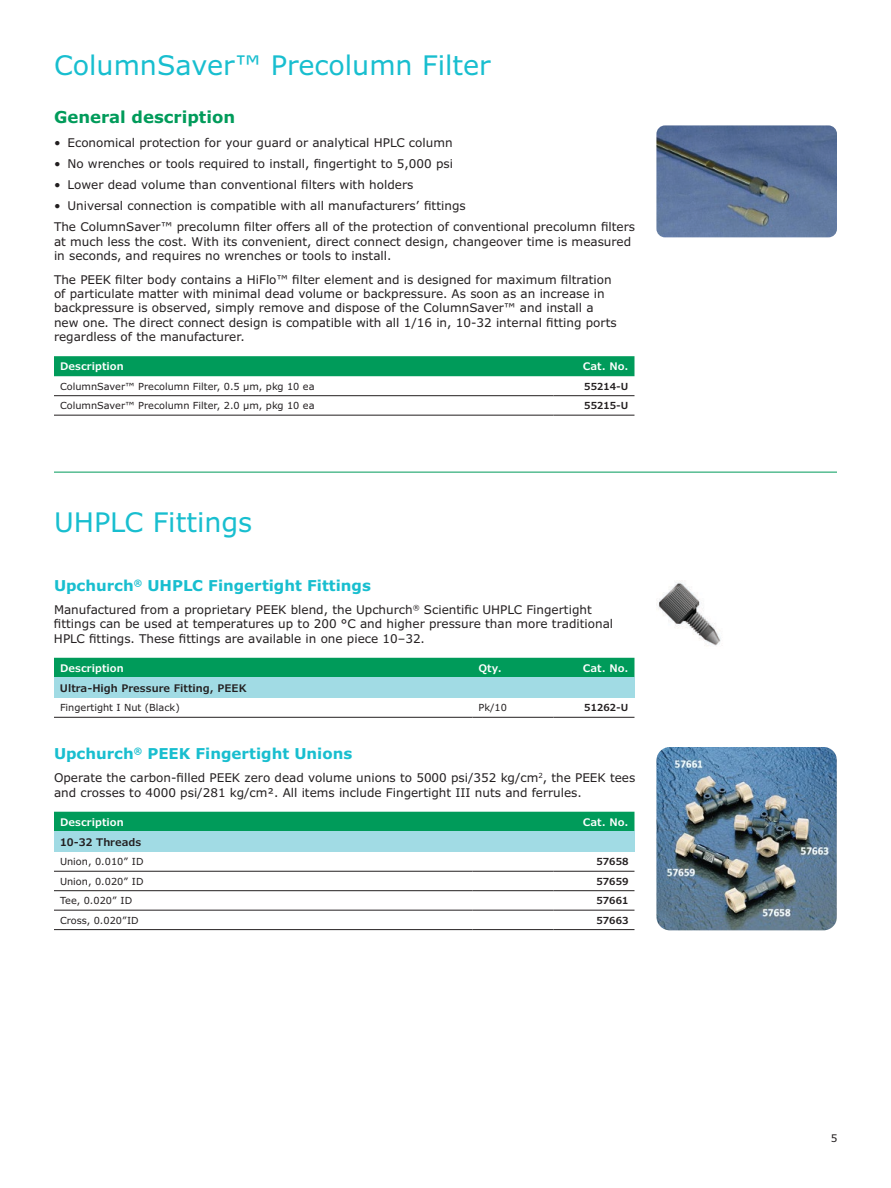
<style>
.page{position:relative;width:891px;height:1188px;background:#fff}
.page>*{position:absolute;margin:0;border:0;box-sizing:border-box;transform-origin:0 0}
.t1{font:27px "Verdana Pro";color:#18becf}
.t2{font:700 16.5px "Verdana Pro";color:#009b5a}
.t3{font:700 15px "Verdana Pro";color:#18becf}
.t4{font:12px/14.4px "Verdana Pro";color:#231f20}
.t5{font:600 10.5px "Verdana Pro";color:#fff}
.t6{font:600 10.5px "Verdana Pro";color:#231f20}
.t7{font:10.5px "Verdana Pro";color:#231f20}
.t8{font:9.75px "Verdana Pro";color:#231f20}
.t9{font:600 9.75px "Verdana Pro";color:#231f20}
</style>
<div class="page">
<hr style="left:54px;top:472px;width:783px;height:1px;background:#009b5a">
<div style="left:54px;top:356px;width:580px;height:20px;background:#009b5a"></div>
<hr style="left:54px;top:395px;width:500px;height:1px;background:#231f20">
<hr style="left:554px;top:395px;width:80px;height:1px;background:#231f20">
<hr style="left:54px;top:415px;width:500px;height:1px;background:#231f20">
<hr style="left:554px;top:415px;width:80px;height:1px;background:#231f20">
<img style="left:656px;top:125px;width:181px;height:112px">
<div style="left:54px;top:658px;width:580px;height:20px;background:#009b5a"></div>
<div style="left:54px;top:678px;width:580px;height:20px;background:#a1dbe4"></div>
<hr style="left:54px;top:717px;width:418px;height:1px;background:#231f20">
<hr style="left:472px;top:717px;width:82px;height:1px;background:#231f20">
<hr style="left:554px;top:717px;width:80px;height:1px;background:#231f20">
<div style="left:54px;top:812px;width:580px;height:20px;background:#009b5a"></div>
<div style="left:54px;top:832px;width:580px;height:20px;background:#a1dbe4"></div>
<hr style="left:54px;top:871px;width:418px;height:1px;background:#231f20">
<hr style="left:472px;top:871px;width:82px;height:1px;background:#231f20">
<hr style="left:554px;top:871px;width:80px;height:1px;background:#231f20">
<hr style="left:54px;top:890px;width:418px;height:1px;background:#231f20">
<hr style="left:472px;top:890px;width:82px;height:1px;background:#231f20">
<hr style="left:554px;top:890px;width:80px;height:1px;background:#231f20">
<hr style="left:54px;top:910px;width:418px;height:1px;background:#231f20">
<hr style="left:472px;top:910px;width:82px;height:1px;background:#231f20">
<hr style="left:554px;top:910px;width:80px;height:1px;background:#231f20">
<hr style="left:54px;top:929px;width:418px;height:1px;background:#231f20">
<hr style="left:472px;top:929px;width:82px;height:1px;background:#231f20">
<hr style="left:554px;top:929px;width:80px;height:1px;background:#231f20">
<img style="left:658px;top:581px;width:63px;height:65px">
<img style="left:656px;top:747px;width:181px;height:183px">
<h1 class="t1" style="left:54px;top:48px;width:438px">ColumnSaver™ Precolumn Filter</h1>
<h2 class="t2" style="left:54px;top:107px;width:183px">General description</h2>
<p class="t4" style="left:54px;top:135px;width:400px">• Economical protection for your guard or analytical HPLC column</p>
<p class="t4" style="left:54px;top:157px;width:401px">• No wrenches or tools required to install, fingertight to 5,000 psi</p>
<p class="t4" style="left:54px;top:178px;width:361px">• Lower dead volume than conventional filters with holders</p>
<p class="t4" style="left:54px;top:195px;width:583px;line-height:21.1px">• Universal connection is compatible with all manufacturers’ fittings<br>The ColumnSaver™ precolumn filter offers all of the protection of conventional precolumn filters</p>
<p class="t4" style="left:54px;top:234px;width:579px">at much less the cost. With its convenient, direct connect design, changeover time is measured in seconds, and requires no wrenches or tools to install.</p>
<p class="t4" style="left:54px;top:272px;width:564px">The PEEK filter body contains a HiFlo™ filter element and is designed for maximum filtration of particulate matter with minimal dead volume or backpressure. As soon as an increase in backpressure is observed, simply remove and dispose of the ColumnSaver™ and install a new one. The direct connect design is compatible with all 1/16 in, 10-32 internal fitting ports regardless of the manufacturer.</p>
<p class="t5" style="left:60px;top:360px;width:65px">Description</p>
<p class="t5" style="left:583px;top:360px;width:47px">Cat. No.</p>
<p class="t8" style="left:60px;top:380px;width:256px">ColumnSaver™ Precolumn Filter, 0.5 µm, pkg 10 ea</p>
<p class="t9" style="left:584px;top:380px;width:46px">55214-U</p>
<p class="t8" style="left:60px;top:399px;width:256px">ColumnSaver™ Precolumn Filter, 2.0 µm, pkg 10 ea</p>
<p class="t9" style="left:584px;top:399px;width:46px">55215-U</p>
<h1 class="t1" style="left:54px;top:505px;width:200px">UHPLC Fittings</h1>
<p class="t3" style="left:54px;top:575px;width:318px">Upchurch<sup>®</sup> UHPLC Fingertight Fittings</p>
<p class="t4" style="left:54px;top:603px;width:561px">Manufactured from a proprietary PEEK blend, the Upchurch<sup>®</sup> Scientific UHPLC Fingertight fittings can be used at temperatures up to 200 °C and higher pressure than more traditional<br>HPLC fittings. These fittings are available in one piece 10–32.</p>
<p class="t5" style="left:60px;top:661px;width:65px">Description</p>
<p class="t5" style="left:478px;top:661px;width:25px">Qty.</p>
<p class="t5" style="left:583px;top:661px;width:47px">Cat. No.</p>
<p class="t6" style="left:60px;top:681px;width:188px">Ultra-High Pressure Fitting, PEEK</p>
<p class="t8" style="left:60px;top:702px;width:121px">Fingertight I Nut (Black)</p>
<p class="t8" style="left:478px;top:702px;width:30px">Pk/10</p>
<p class="t9" style="left:584px;top:701px;width:46px">51262-U</p>
<p class="t3" style="left:54px;top:744px;width:300px">Upchurch<sup>®</sup> PEEK Fingertight Unions</p>
<p class="t4" style="left:54px;top:771px;width:583px">Operate the carbon-filled PEEK zero dead volume unions to 5000 psi/352 kg/cm<sup>2</sup>, the PEEK tees and crosses to 4000 psi/281 kg/cm². All items include Fingertight III nuts and ferrules.</p>
<p class="t5" style="left:60px;top:815px;width:65px">Description</p>
<p class="t5" style="left:583px;top:815px;width:47px">Cat. No.</p>
<p class="t6" style="left:60px;top:835px;width:83px">10-32 Threads</p>
<p class="t8" style="left:60px;top:855px;width:85px">Union, 0.010” ID</p>
<p class="t9" style="left:597px;top:855px;width:33px">57658</p>
<p class="t8" style="left:60px;top:875px;width:85px">Union, 0.020” ID</p>
<p class="t9" style="left:597px;top:875px;width:33px">57659</p>
<p class="t8" style="left:60px;top:894px;width:74px">Tee, 0.020” ID</p>
<p class="t9" style="left:597px;top:894px;width:33px">57661</p>
<p class="t8" style="left:60px;top:914px;width:80px">Cross, 0.020”ID</p>
<p class="t9" style="left:597px;top:914px;width:33px">57663</p>
<p class="t7" style="left:831px;top:1131px;width:8px">5</p>
</div>
